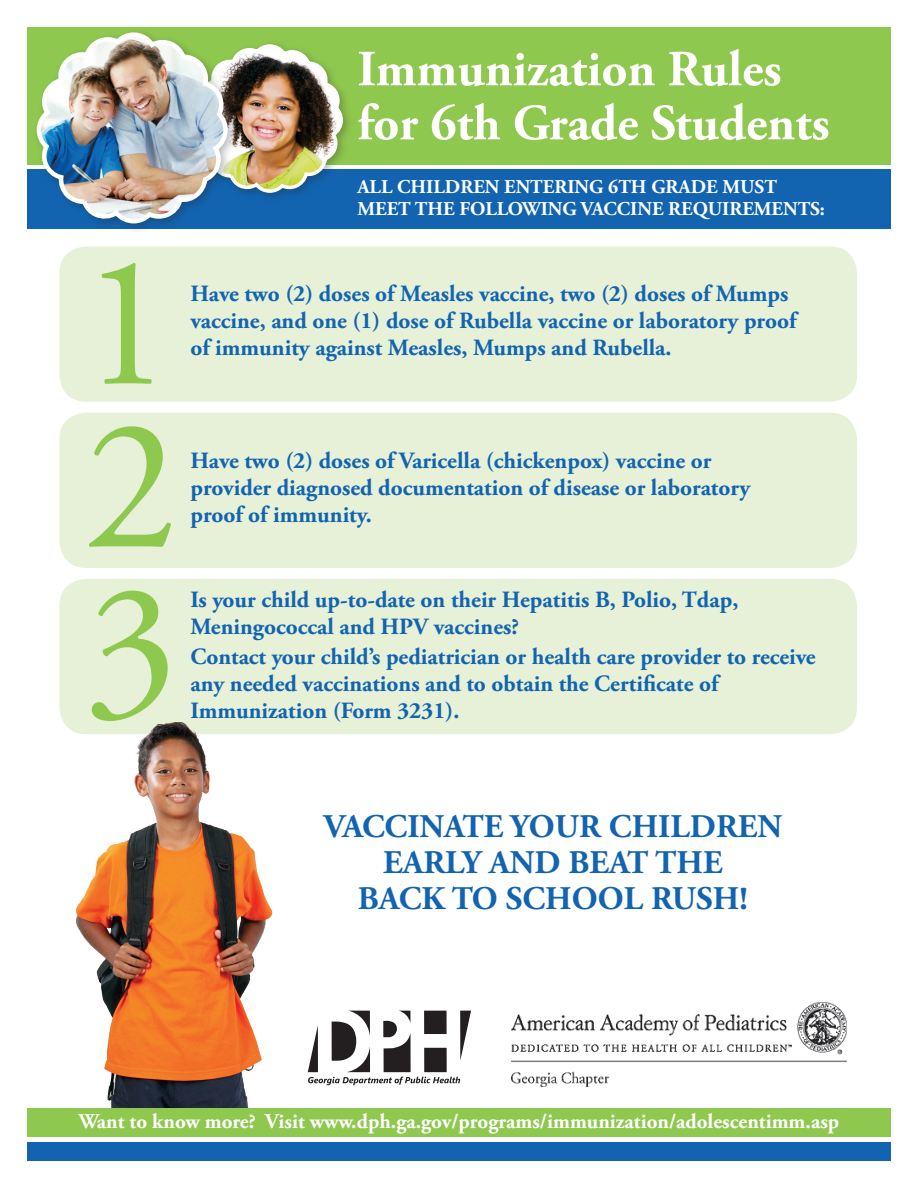
<style>
.page{position:relative;width:918px;height:1188px;background:#fff}
.page>*{position:absolute;margin:0;border:0;box-sizing:border-box;transform-origin:0 0}
.t1{font:188.1px "Adobe Garamond Pro";color:#8fc84f}
.t2{font:187.5px/164.2px "Adobe Garamond Pro";color:#8fc84f}
.t3{font:700 50.7px/54px "Adobe Garamond Pro";color:#fff}
.t4{font:700 33px/36px "Adobe Garamond Pro";color:#1264b1;text-align:center}
.t5{font:700 23.25px/27px "Adobe Garamond Pro";color:#1264b1}
.t6{font:700 21px "Adobe Garamond Pro";color:#fff}
.t7{font:700 19.5px/22.5px "Adobe Garamond Pro";color:#fff}
</style>
<div class="page">
<div style="left:59px;top:579px;width:798px;height:155px;background:#e6f1d8;border-radius:27px"></div>
<div style="left:59px;top:413px;width:798px;height:155px;background:#e6f1d8;border-radius:27px"></div>
<div style="left:27px;top:170px;width:864px;height:59px;background:#1264b1"></div>
<div style="left:27px;top:27px;width:864px;height:137px;background:#8fc84f"></div>
<img style="left:512px;top:1003px;width:335px;height:83px">
<svg style="left:315px;top:1011px;width:156px;height:74px"></svg>
<div style="left:190px;top:40px;width:164px;height:164px;background:#231f20;opacity:.3"></div>
<div style="left:32px;top:28px;width:207px;height:207px;background:#231f20;opacity:.3"></div>
<img style="left:34px;top:30px;width:311px;height:196px">
<div style="left:59px;top:246px;width:798px;height:156px;background:#e6f1d8;border-radius:27px"></div>
<img style="left:59px;top:691px;width:256px;height:417px">
<div style="left:27px;top:1108px;width:864px;height:28px;background:#8fc84f"></div>
<div style="left:27px;top:1142px;width:864px;height:19px;background:#1264b1"></div>
<h1 class="t1" style="left:80px;top:211px;width:96px">1</h1>
<h2 class="t2" style="left:84px;top:411px;width:95px">2<br>3</h2>
<h3 class="t3" style="left:357px;top:43px;width:474px">Immunization Rules for 6th Grade Students</h3>
<p class="t7" style="left:357px;top:176px;width:469px">ALL CHILDREN ENTERING 6TH GRADE MUST<br>MEET THE FOLLOWING VACCINE REQUIREMENTS:</p>
<p class="t5" style="left:190px;top:280px;width:607px">Have two (2) doses of Measles vaccine, two (2) doses of Mumps vaccine, and one (1) dose of Rubella vaccine or laboratory proof of immunity against Measles, Mumps and Rubella.</p>
<p class="t5" style="left:190px;top:447px;width:562px">Have two (2) doses of Varicella (chickenpox) vaccine or provider diagnosed documentation of disease or laboratory proof of immunity.</p>
<p class="t5" style="left:190px;top:586px;width:550px">Is your child up-to-date on their Hepatitis B, Polio, Tdap,<br>Meningococcal and HPV vaccines?</p>
<p class="t5" style="left:190px;top:643px;width:627px">Contact your child’s pediatrician or health care provider to receive any needed vaccinations and to obtain the Certificate of<br>Immunization (Form 3231).</p>
<h3 class="t4" style="left:324px;top:809px;width:460px">VACCINATE YOUR CHILDREN<br>EARLY AND BEAT THE<br>BACK TO SCHOOL RUSH!</h3>
<p class="t6" style="left:79px;top:1109px;width:762px">Want to know more? Visit www.dph.ga.gov/programs/immunization/adolescentimm.asp</p>
</div>
